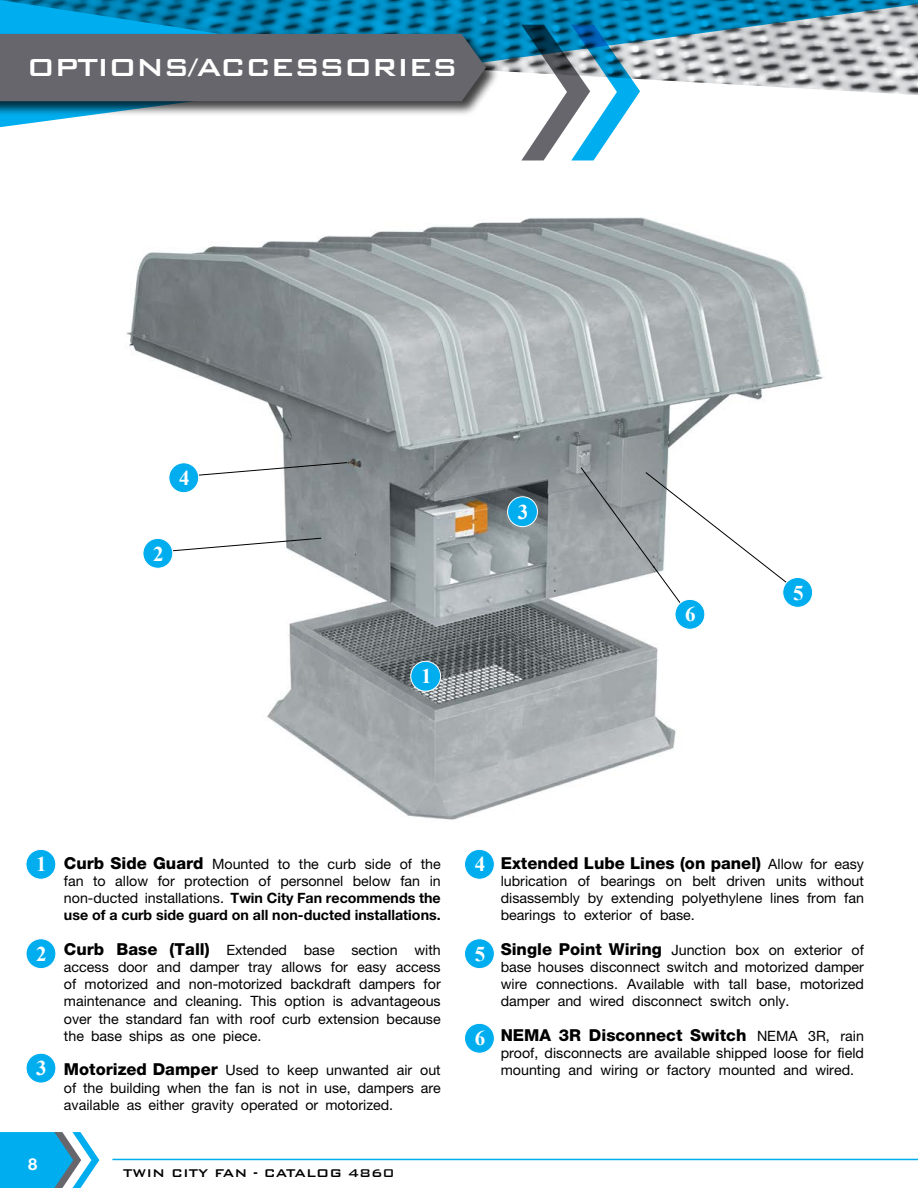
<style>
.page{position:relative;width:918px;height:1188px;background:#fff}
.page>*{position:absolute;margin:0;border:0;box-sizing:border-box;transform-origin:0 0}
.t1{font:500 33px "Bank Gothic BT";letter-spacing:-.04em;color:#fff}
.t2{font:700 21px "Times New Roman";color:#fff}
.t3{font:800 16.5px "Helvetica Neue";color:#000}
.t4{font:700 16.5px "Helvetica Neue";color:#fff}
.t5{font:500 15px "Bank Gothic BT";color:#000}
.t6{font:14.25px/17.1px "Helvetica Neue";color:#000;text-align:justify}
.s1{font-weight:800;font-size:16.5px}
.s2{font-weight:700}
.s3{font-weight:400;font-size:14.25px}
</style>
<div class="page">
<svg style="left:0;top:0;width:918px;height:127px"></svg>
<svg style="left:519px;top:22px;width:123px;height:139px"></svg>
<div style="left:0;top:32px;width:500px;height:85px;background:#000;opacity:.75"></div>
<div style="left:0;top:34px;width:486px;height:67px;background:#66666c"></div>
<svg style="left:0;top:1132px;width:99px;height:56px"></svg>
<hr style="left:112px;top:1159px;width:806px;height:1px;background:#00aeef">
<img style="left:126px;top:217px;width:697px;height:603px">
<div style="left:26px;top:939px;width:30px;height:30px;background:#00aeef;border-radius:50%"></div>
<div style="left:26px;top:938px;width:30px;height:31px;border:1px solid #fff;border-radius:50%"></div>
<div style="left:26px;top:849px;width:30px;height:30px;background:#00aeef;border-radius:50%"></div>
<div style="left:26px;top:849px;width:30px;height:31px;border:1px solid #fff;border-radius:50%"></div>
<div style="left:465px;top:849px;width:29px;height:30px;background:#00aeef;border-radius:50%"></div>
<div style="left:464px;top:849px;width:31px;height:31px;border:1px solid #fff;border-radius:50%"></div>
<div style="left:465px;top:939px;width:29px;height:30px;background:#00aeef;border-radius:50%"></div>
<div style="left:464px;top:938px;width:31px;height:31px;border:1px solid #fff;border-radius:50%"></div>
<div style="left:465px;top:1023px;width:29px;height:30px;background:#00aeef;border-radius:50%"></div>
<div style="left:464px;top:1023px;width:31px;height:31px;border:1px solid #fff;border-radius:50%"></div>
<div style="left:675px;top:599px;width:30px;height:30px;background:#00aeef;border-radius:50%"></div>
<div style="left:675px;top:599px;width:30px;height:31px;border:1px solid #fff;border-radius:50%"></div>
<div style="left:508px;top:497px;width:29px;height:30px;background:#00aeef;border-radius:50%"></div>
<div style="left:507px;top:496px;width:31px;height:31px;border:1px solid #fff;border-radius:50%"></div>
<svg style="left:167px;top:537px;width:155px;height:15px"></svg>
<div style="left:143px;top:538px;width:30px;height:30px;background:#00aeef;border-radius:50%"></div>
<div style="left:143px;top:538px;width:30px;height:31px;border:1px solid #fff;border-radius:50%"></div>
<div style="left:411px;top:661px;width:30px;height:30px;background:#00aeef;border-radius:50%"></div>
<div style="left:410px;top:661px;width:31px;height:31px;border:1px solid #fff;border-radius:50%"></div>
<svg style="left:580px;top:467px;width:214px;height:143px"></svg>
<div style="left:783px;top:577px;width:30px;height:30px;background:#00aeef;border-radius:50%"></div>
<div style="left:782px;top:577px;width:31px;height:31px;border:1px solid #fff;border-radius:50%"></div>
<svg style="left:193px;top:462px;width:155px;height:14px"></svg>
<div style="left:169px;top:463px;width:30px;height:30px;background:#00aeef;border-radius:50%"></div>
<div style="left:168px;top:462px;width:31px;height:31px;border:1px solid #fff;border-radius:50%"></div>
<div style="left:26px;top:1053px;width:30px;height:30px;background:#00aeef;border-radius:50%"></div>
<div style="left:26px;top:1053px;width:30px;height:30px;border:1px solid #fff;border-radius:50%"></div>
<h1 class="t1" style="left:27px;top:49px;width:433px">OPTIONS/ACCESSORIES</h1>
<h2 class="t2" style="left:179px;top:463px;width:12px">4</h2>
<h2 class="t2" style="left:153px;top:538px;width:12px">2</h2>
<h2 class="t2" style="left:421px;top:661px;width:12px">1</h2>
<h2 class="t2" style="left:518px;top:497px;width:12px">3</h2>
<h2 class="t2" style="left:685px;top:599px;width:12px">6</h2>
<h2 class="t2" style="left:793px;top:577px;width:12px">5</h2>
<p class="t6" style="left:64px;top:855px;width:378px"><span class="s1">Curb Side Guard</span> Mounted to the curb side of the fan to allow for protection of personnel below fan in non-ducted installations. <span class="s2">Twin City Fan recommends the use of a curb side guard on all non-ducted installations.</span></p>
<p class="t6" style="left:64px;top:941px;width:378px"><span class="s1">Curb Base (Tall)</span> Extended base section with access door and damper tray allows for easy access of motorized and non-motorized backdraft dampers for maintenance and cleaning. This option is advantageous over the standard fan with roof curb extension because the base ships as one piece.</p>
<p class="t6" style="left:64px;top:1062px;width:378px"><span class="s1">Motorized Damper</span> Used to keep unwanted air out of the building when the fan is not in use, dampers are available as either gravity operated or motorized.</p>
<h2 class="t2" style="left:36px;top:849px;width:12px">1</h2>
<h2 class="t2" style="left:475px;top:849px;width:12px">4</h2>
<h2 class="t2" style="left:36px;top:939px;width:12px">2</h2>
<h2 class="t2" style="left:475px;top:939px;width:12px">5</h2>
<h2 class="t2" style="left:475px;top:1023px;width:12px">6</h2>
<h2 class="t2" style="left:36px;top:1053px;width:12px">3</h2>
<p class="t3" style="left:501px;top:853px;width:365px">Extended Lube Lines (on panel) <span class="s3">Allow for easy</span></p>
<p class="t6" style="left:501px;top:872px;width:365px">lubrication of bearings on belt driven units without disassembly by extending polyethylene lines from fan bearings to exterior of base.</p>
<p class="t6" style="left:501px;top:941px;width:365px"><span class="s1">Single Point Wiring</span> Junction box on exterior of base houses disconnect switch and motorized damper wire connections. Available with tall base, motorized damper and wired disconnect switch only.</p>
<p class="t3" style="left:501px;top:1026px;width:365px">NEMA 3R Disconnect Switch <span class="s3">NEMA 3R, rain</span></p>
<p class="t6" style="left:501px;top:1045px;width:365px">proof, disconnects are available shipped loose for field mounting and wiring or factory mounted and wired.</p>
<p class="t4" style="left:28px;top:1154px;width:11px">8</p>
<p class="t5" style="left:123px;top:1165px;width:273px">TWIN CITY FAN - CATALOG 4860</p>
</div>
